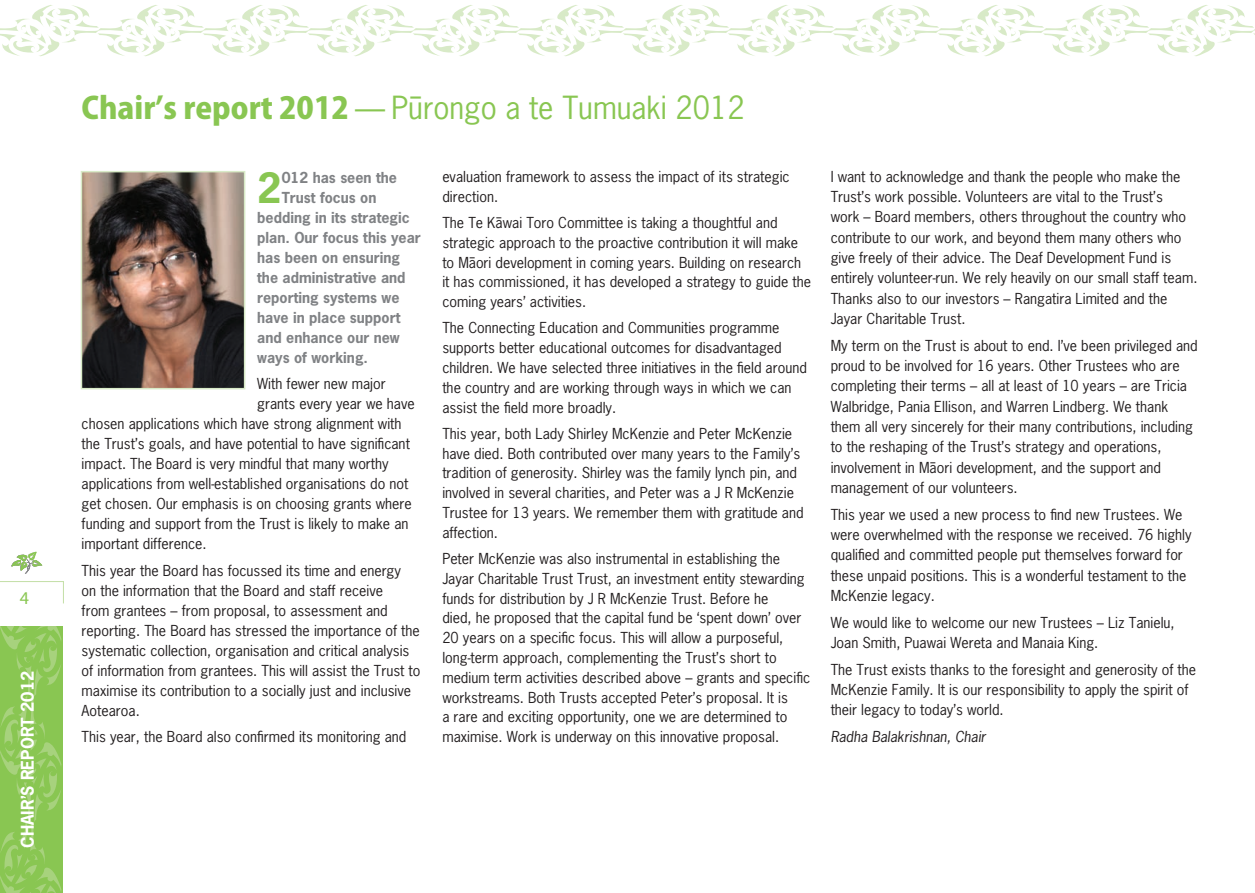
<style>
.page{position:relative;width:1255px;height:893px;background:#fff}
.page>*{position:absolute;margin:0;border:0;box-sizing:border-box;transform-origin:0 0}
.t1{font:39.3px "M News Gothic Bol";color:#89c652}
.t2{font:30px "M News Got";color:#89c652}
.t3{font:18px "Myriad";color:#89c652}
.t4{font:16.5px "M News Gothic Bol";color:#fff}
.t5{font:14.25px/19.8px "M News Got";color:#231f20}
.t6{font:14.25px "M News Gothic Bol";color:#808285}
.t7{font:14.25px "M News Gothic Obl";color:#231f20}
.s1{font-family:"Koz Go Pro";font-weight:800}
</style>
<div class="page">
<div style="left:0;top:626px;width:63px;height:267px;background:#89c652"></div>
<svg style="left:0;top:626px;width:61px;height:267px"></svg>
<svg style="left:11px;top:552px;width:32px;height:22px"></svg>
<svg style="left:0;top:581px;width:64px;height:23px"></svg>
<svg style="left:0;top:5px;width:1254px;height:51px"></svg>
<img style="left:84px;top:174px;width:158px;height:212px">
<div style="left:81px;top:171px;width:164px;height:218px;border:2px solid #d8eac7"></div>
<p class="t3" style="left:20px;top:589px;width:11px">4</p>
<p class="t4" style="left:17px;top:848px;width:178px;rotate:-90deg">CHAIR’S REPORT 2012</p>
<h2 class="t2" style="left:81px;top:89px;width:664px"><span class="s1">Chair’s report 2012</span> — Pürongo a te Tumuaki 2012</h2>
<h1 class="t1" style="left:257px;top:162px;width:26px">2</h1>
<p class="t6" style="left:282px;top:168px;width:117px">012 has seen the</p>
<p class="t6" style="left:282px;top:188px;width:96px">Trust focus on</p>
<p class="t6" style="left:257px;top:208px;width:154px">bedding in its strategic</p>
<p class="t6" style="left:257px;top:228px;width:165px">plan. Our focus this year</p>
<p class="t6" style="left:257px;top:248px;width:144px">has been on ensuring</p>
<p class="t6" style="left:257px;top:268px;width:150px">the administrative and</p>
<p class="t6" style="left:257px;top:288px;width:144px">reporting systems we</p>
<p class="t6" style="left:257px;top:308px;width:145px">have in place support</p>
<p class="t6" style="left:257px;top:328px;width:144px">and enhance our new</p>
<p class="t6" style="left:257px;top:348px;width:112px">ways of working.</p>
<p class="t5" style="left:257px;top:374px;width:130px">With fewer new major</p>
<p class="t5" style="left:257px;top:394px;width:159px">grants every year we have</p>
<p class="t5" style="left:82px;top:414px;width:321px">chosen applications which have strong alignment with</p>
<p class="t5" style="left:82px;top:434px;width:330px">the Trust’s goals, and have potential to have significant</p>
<p class="t5" style="left:82px;top:454px;width:308px">impact. The Board is very mindful that many worthy</p>
<p class="t5" style="left:82px;top:474px;width:328px">applications from well-established organisations do not</p>
<p class="t5" style="left:82px;top:494px;width:331px">get chosen. Our emphasis is on choosing grants where</p>
<p class="t5" style="left:82px;top:514px;width:328px">funding and support from the Trust is likely to make an</p>
<p class="t5" style="left:82px;top:534px;width:126px">important difference.</p>
<p class="t5" style="left:82px;top:560px;width:340px">This year the Board has focussed its time and energy<br>on the information that the Board and staff receive<br>from grantees – from proposal, to assessment and reporting. The Board has stressed the importance of the systematic collection, organisation and critical analysis of information from grantees. This will assist the Trust to maximise its contribution to a socially just and inclusive Aotearoa.</p>
<p class="t5" style="left:82px;top:727px;width:326px">This year, the Board also confirmed its monitoring and</p>
<p class="t5" style="left:442px;top:166px;width:349px">evaluation framework to assess the impact of its strategic direction.</p>
<p class="t5" style="left:442px;top:212px;width:370px">The Te Käwai Toro Committee is taking a thoughtful and strategic approach to the proactive contribution it will make to Mäori development in coming years. Building on research it has commissioned, it has developed a strategy to guide the coming years’ activities.</p>
<p class="t5" style="left:442px;top:318px;width:366px">The Connecting Education and Communities programme supports better educational outcomes for disadvantaged children. We have selected three initiatives in the field around the country and are working through ways in which we can assist the field more broadly.</p>
<p class="t5" style="left:442px;top:423px;width:363px">This year, both Lady Shirley McKenzie and Peter McKenzie have died. Both contributed over many years to the Family’s tradition of generosity. Shirley was the family lynch pin, and involved in several charities, and Peter was a J R McKenzie Trustee for 13 years. We remember them with gratitude and affection.</p>
<p class="t5" style="left:442px;top:549px;width:369px">Peter McKenzie was also instrumental in establishing the Jayar Charitable Trust Trust, an investment entity stewarding funds for distribution by J R McKenzie Trust. Before he<br>died, he proposed that the capital fund be ‘spent down’ over 20 years on a specific focus. This will allow a purposeful, long-term approach, complementing the Trust’s short to medium term activities described above – grants and specific workstreams. Both Trusts accepted Peter’s proposal. It is<br>a rare and exciting opportunity, one we are determined to maximise. Work is underway on this innovative proposal.</p>
<p class="t5" style="left:830px;top:166px;width:368px;line-height:20.2px">I want to acknowledge and thank the people who make the Trust’s work possible. Volunteers are vital to the Trust’s<br>work – Board members, others throughout the country who contribute to our work, and beyond them many others who give freely of their advice. The Deaf Development Fund is entirely volunteer-run. We rely heavily on our small staff team.<br>Thanks also to our investors – Rangatira Limited and the Jayar Charitable Trust.</p>
<p class="t5" style="left:830px;top:335px;width:368px;line-height:20.2px">My term on the Trust is about to end. I’ve been privileged and proud to be involved for 16 years. Other Trustees who are completing their terms – all at least of 10 years – are Tricia Walbridge, Pania Ellison, and Warren Lindberg. We thank them all very sincerely for their many contributions, including to the reshaping of the Trust’s strategy and operations, involvement in Mäori development, and the support and management of our volunteers.</p>
<p class="t5" style="left:830px;top:504px;width:362px;line-height:20.2px">This year we used a new process to find new Trustees. We were overwhelmed with the response we received. 76 highly qualified and committed people put themselves forward for these unpaid positions. This is a wonderful testament to the McKenzie legacy.</p>
<p class="t5" style="left:830px;top:612px;width:345px;line-height:20.2px">We would like to welcome our new Trustees – Liz Tanielu,<br>Joan Smith, Puawai Wereta and Manaia King.</p>
<p class="t5" style="left:830px;top:659px;width:367px;line-height:20.2px">The Trust exists thanks to the foresight and generosity of the<br>McKenzie Family. It is our responsibility to apply the spirit of their legacy to today’s world.</p>
<p class="t7" style="left:830px;top:728px;width:157px">Radha Balakrishnan, Chair</p>
</div>
